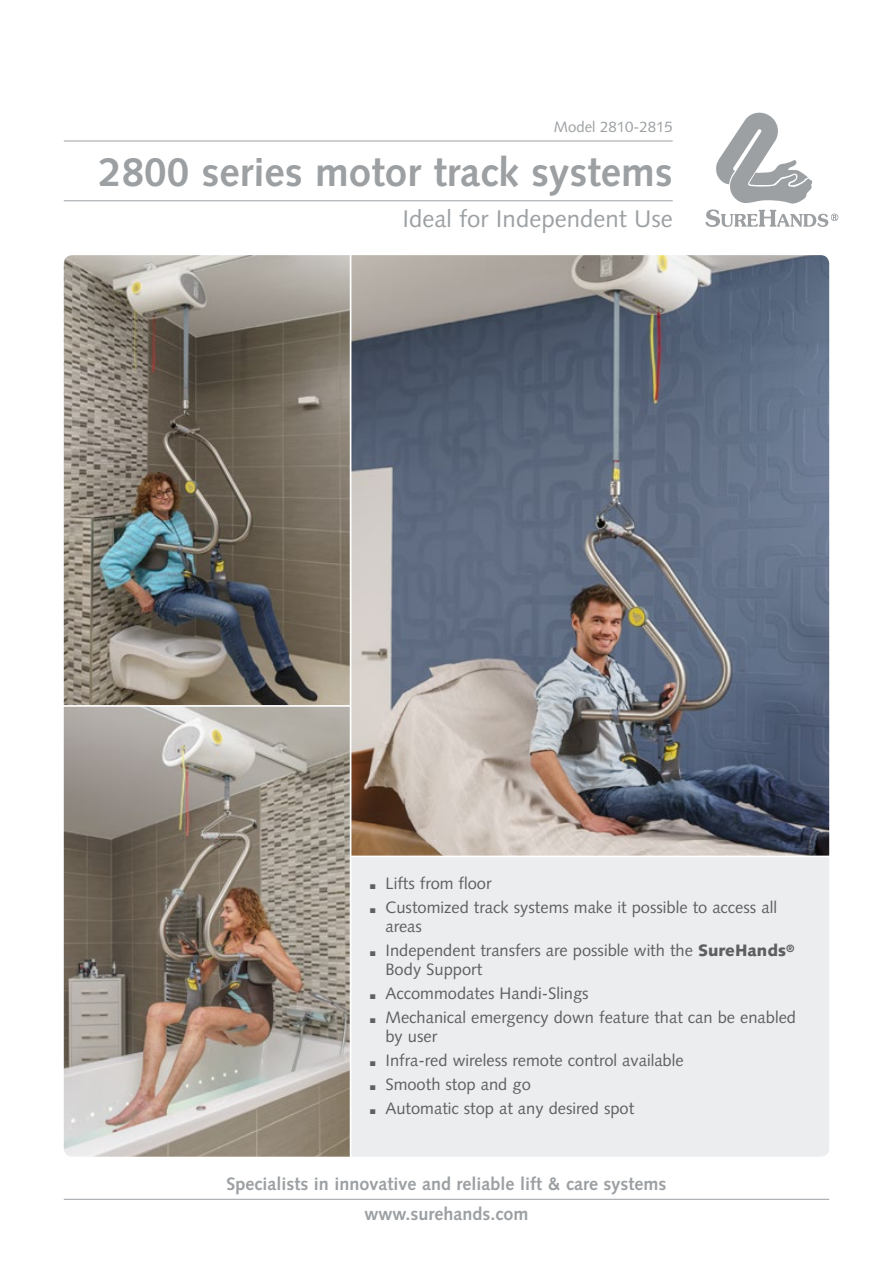
<style>
.page{position:relative;width:893px;height:1263px;background:#fff}
.page>*{position:absolute;margin:0;border:0;box-sizing:border-box;transform-origin:0 0}
.t1{font:700 40.5px "Syntax";color:#9ca0a3}
.t2{font:24px "Syntax";color:#9ca0a3}
.t3{font:700 18px/30px "Syntax";color:#9ca0a3;text-align:center}
.t4{font:16.5px/23.7px "Syntax";color:#5d5f60}
.t5{font:15px "Syntax";color:#9ca0a3}
.s1{font-weight:900;font-size:27px}
.s2{font-weight:900}
</style>
<div class="page">
<img style="left:351px;top:255px;width:478px;height:600px">
<img style="left:64px;top:255px;width:286px;height:450px">
<img style="left:64px;top:707px;width:286px;height:450px">
<hr style="left:64px;top:1199px;width:765px;height:1px;background:#9ca0a3">
<svg style="left:705px;top:113px;width:133px;height:114px"></svg>
<div style="left:351px;top:857px;width:478px;height:300px;background:#ecedee"></div>
<hr style="left:64px;top:141px;width:609px;height:1px;background:#9ca0a3">
<hr style="left:64px;top:200px;width:609px;height:1px;background:#9ca0a3">
<p class="t5" style="left:554px;top:118px;width:120px">Model 2810-2815</p>
<h1 class="t1" style="left:99px;top:149px;width:575px">2800 series motor track systems</h1>
<h2 class="t2" style="left:403px;top:204px;width:272px">Ideal for Independent Use</h2>
<p class="t4" style="left:368px;top:871px;width:410px"><span class="s1">.</span> Lifts from floor<br><span class="s1">.</span> Customized track systems make it possible to access all</p>
<p class="t4" style="left:368px;top:915px;width:427px;text-indent:17px">areas<br><span class="s1">.</span> Independent transfers are possible with the <span class="s2">SureHands</span><sup>®</sup></p>
<p class="t4" style="left:368px;top:958px;width:429px;text-indent:17px">Body Support<br><span class="s1">.</span> Accommodates Handi-Slings<br><span class="s1">.</span> Mechanical emergency down feature that can be enabled</p>
<p class="t4" style="left:368px;top:1025px;width:317px;text-indent:17px">by user<br><span class="s1">.</span> Infra-red wireless remote control available <span class="s1">.</span> Smooth stop and go<br><span class="s1">.</span> Automatic stop at any desired spot</p>
<p class="t3" style="left:226px;top:1169px;width:441px">Specialists in innovative and reliable lift &amp; care systems www.surehands.com</p>
</div>
